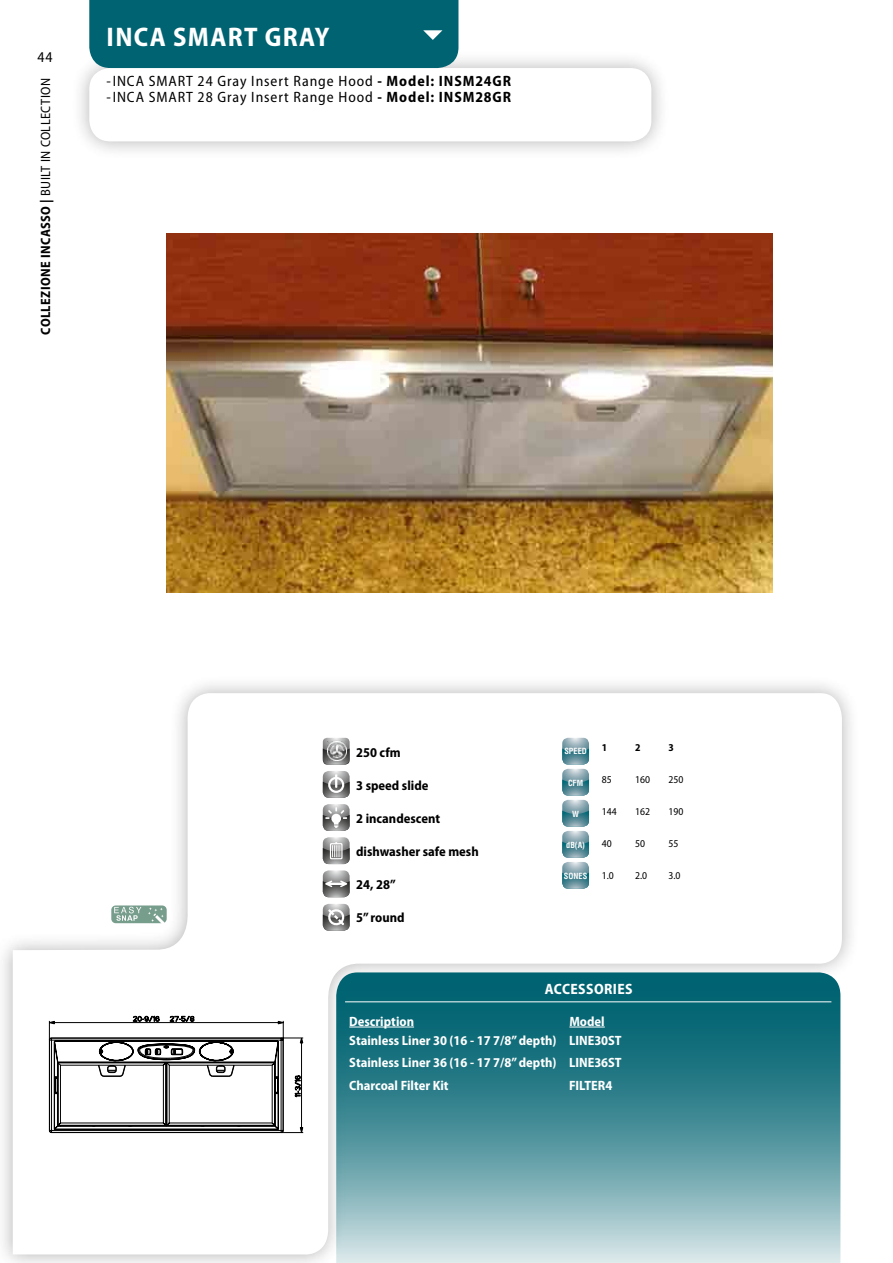
<style>
.page{position:relative;width:893px;height:1263px;background:#fff}
.page>*{position:absolute;margin:0;border:0;box-sizing:border-box;transform-origin:0 0}
.t1{font:700 semi-condensed 27px "Myriad Pro";letter-spacing:.05em;color:#fff}
.t2{font:semi-condensed 15px/16.5px "Myriad Pro";letter-spacing:.06em;color:#000}
.t3{font:700 semi-condensed 15px "Myriad Pro";letter-spacing:.03em;color:#fff}
.t4{font:700 semi-condensed 13.5px/22.5px "Myriad Pro";color:#fff;text-align:justify}
.t5{font:700 semi-condensed 13.5px "Myriad Pro";color:#000}
.t6{font:700 semi-condensed 13.5px "Myriad Pro";letter-spacing:.03em;color:#000}
.t7{font:semi-condensed 10.5px "Myriad Pro";color:#000}
.t8{font:700 semi-condensed 10.5px "Myriad Pro";color:#000}
.t9{font:700 condensed 8.25px "Helvetica";color:#fff}
.s1{font-weight:400}
.s2{font-weight:700}
</style>
<div class="page">
<div style="left:71px;top:49px;width:599px;height:111px;background:#000;opacity:.3"></div>
<div style="left:89px;top:68px;width:562px;height:73px;background:#fff;border-radius:21px"></div>
<div style="left:89px;top:0;width:369px;height:68px;background:#006371"></div>
<img style="left:167px;top:233px;width:605px;height:360px">
<div style="left:0;top:674px;width:861px;height:589px;background:#000;opacity:.3"></div>
<svg style="left:13px;top:693px;width:829px;height:561px"></svg>
<svg style="left:336px;top:972px;width:504px;height:291px;background:#51949d"></svg>
<svg style="left:562px;top:738px;width:27px;height:151px;background:#80a7b0"></svg>
<hr style="left:345px;top:1001px;width:486px;height:1px;background:#fff">
<svg style="left:323px;top:738px;width:27px;height:27px"></svg>
<img style="left:327px;top:741px;width:19px;height:20px">
<svg style="left:323px;top:771px;width:27px;height:27px"></svg>
<svg style="left:323px;top:804px;width:27px;height:27px"></svg>
<svg style="left:323px;top:837px;width:27px;height:27px"></svg>
<svg style="left:323px;top:870px;width:27px;height:27px"></svg>
<svg style="left:323px;top:904px;width:27px;height:27px"></svg>
<svg style="left:47px;top:995px;width:260px;height:145px"></svg>
<svg style="left:111px;top:905px;width:56px;height:18px"></svg>
<hr style="left:569px;top:1027px;width:36px;height:1px;background:#fff">
<hr style="left:349px;top:1027px;width:65px;height:1px;background:#fff">
<p class="t2" style="left:38px;top:49px;width:17px">44</p>
<p class="t6" style="left:38px;top:335px;width:258px;rotate:-90deg">COLLEZIONE INCASSO | <span class="s1">BUILT IN COLLECTION</span></p>
<p class="t1" style="left:107px;top:22px;width:224px">INCA SMART GRAY</p>
<p class="t2" style="left:106px;top:73px;width:406px">-INCA SMART 24 Gray Insert Range Hood <span class="s2">- Model: INSM24GR </span>-INCA SMART 28 Gray Insert Range Hood <span class="s2">- Model: INSM28GR</span></p>
<p class="t5" style="left:356px;top:745px;width:46px">250 cfm</p>
<p class="t5" style="left:356px;top:778px;width:74px">3 speed slide</p>
<p class="t5" style="left:356px;top:811px;width:85px">2 incandescent</p>
<p class="t5" style="left:356px;top:844px;width:124px">dishwasher safe mesh</p>
<p class="t5" style="left:356px;top:877px;width:41px">24, 28”</p>
<p class="t5" style="left:356px;top:910px;width:50px">5” round</p>
<p class="t9" style="left:564px;top:746px;width:24px">SPEED</p>
<p class="t9" style="left:568px;top:777px;width:17px">CFM</p>
<p class="t9" style="left:572px;top:808px;width:8px">W</p>
<p class="t9" style="left:566px;top:839px;width:20px">dB(A)</p>
<p class="t9" style="left:564px;top:870px;width:25px">SONES</p>
<p class="t8" style="left:602px;top:741px;width:7px">1</p>
<p class="t7" style="left:602px;top:774px;width:11px">85</p>
<p class="t7" style="left:602px;top:806px;width:16px">144</p>
<p class="t7" style="left:602px;top:838px;width:11px">40</p>
<p class="t7" style="left:602px;top:870px;width:14px">1.0</p>
<p class="t8" style="left:635px;top:741px;width:7px">2</p>
<p class="t7" style="left:635px;top:774px;width:16px">160</p>
<p class="t7" style="left:635px;top:806px;width:16px">162</p>
<p class="t7" style="left:635px;top:838px;width:11px">50</p>
<p class="t7" style="left:635px;top:870px;width:14px">2.0</p>
<p class="t8" style="left:668px;top:741px;width:7px">3</p>
<p class="t7" style="left:668px;top:774px;width:16px">250</p>
<p class="t7" style="left:668px;top:806px;width:16px">190</p>
<p class="t7" style="left:668px;top:838px;width:11px">55</p>
<p class="t7" style="left:668px;top:870px;width:14px">3.0</p>
<p class="t3" style="left:545px;top:980px;width:89px">ACCESSORIES</p>
<p class="t4" style="left:349px;top:1010px;width:66px">Description</p>
<p class="t4" style="left:569px;top:1010px;width:37px">Model</p>
<p class="t4" style="left:349px;top:1029px;width:209px">Stainless Liner 30 (16 - 17 7/8” depth)<br>Stainless Liner 36 (16 - 17 7/8” depth)<br>Charcoal Filter Kit</p>
<p class="t4" style="left:569px;top:1029px;width:54px">LINE30ST LINE36ST FILTER4</p>
</div>
